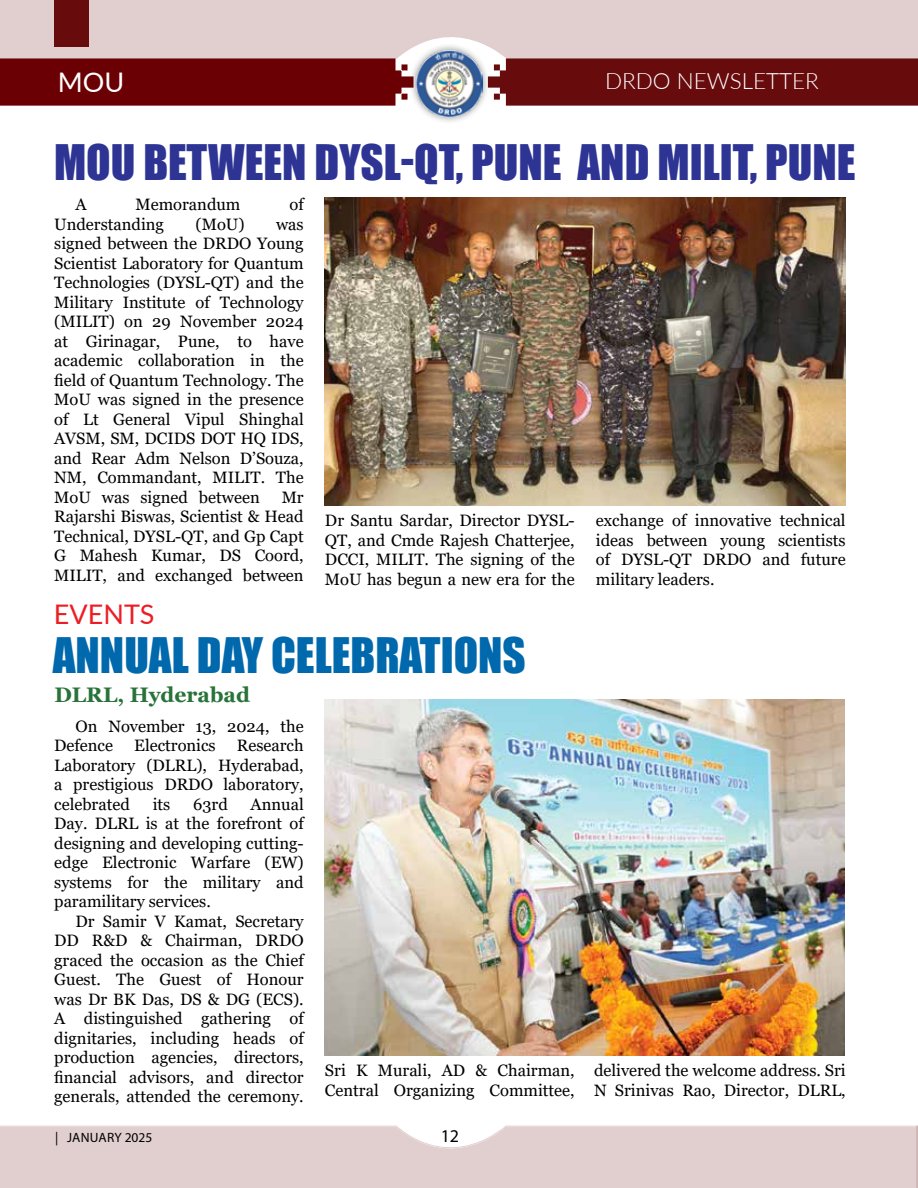
<style>
.page{position:relative;width:918px;height:1188px;background:#fff}
.page>*{position:absolute;margin:0;border:0;box-sizing:border-box;transform-origin:0 0}
.t1{font:45px "Impact";color:#2d3494}
.t2{font:45px "Impact";color:#0068ac}
.t3{font:27px "Lato";color:#ed1d24}
.t4{font:27px "Lato";color:#fff}
.t5{font:300 22.5px "Lato";color:#fff}
.t6{font:700 21px "Georgia";color:#297239}
.t7{font:18px "Myriad Pro";color:#000}
.t8{font:16.5px/19.5px "Georgia";color:#000;text-align:justify}
.t9{font:13.5px "Myriad Pro";letter-spacing:.01em;color:#000}
</style>
<div class="page">
<div style="left:0;top:59px;width:409px;height:47px;background:#6b0004"></div>
<div style="left:491px;top:59px;width:427px;height:47px;background:#680b0d"></div>
<div style="left:0;top:0;width:918px;height:59px;background:#e1cfcf"></div>
<svg style="left:0;top:1125px;width:916px;height:2px;background:#f0e7e7"></svg>
<div style="left:0;top:1127px;width:916px;height:61px;background:#e1cfcf"></div>
<svg style="left:916px;top:1125px;width:2px;height:63px"></svg>
<div style="left:409px;top:43px;width:82px;height:82px;background:#000;opacity:.5"></div>
<img style="left:417px;top:51px;width:66px;height:66px">
<div style="left:55px;top:0;width:34px;height:46px;background:#680b0d"></div>
<img style="left:325px;top:198px;width:521px;height:308px">
<img style="left:324px;top:699px;width:521px;height:356px">
<h2 class="t4" style="left:58px;top:63px;width:68px">MOU</h2>
<h3 class="t5" style="left:605px;top:65px;width:215px">DRDO NEWSLETTER</h3>
<h1 class="t1" style="left:54px;top:128px;width:803px">MOU BETWEEN DYSL-QT, PUNE AND MILIT, PUNE</h1>
<p class="t8" style="left:75px;top:195px;width:13px">A</p>
<p class="t8" style="left:136px;top:195px;width:107px">Memorandum</p>
<p class="t8" style="left:289px;top:195px;width:16px">of</p>
<p class="t8" style="left:54px;top:215px;width:111px">Understanding</p>
<p class="t8" style="left:196px;top:215px;width:51px">(MoU)</p>
<p class="t8" style="left:54px;top:215px;width:251px;text-indent:222px">was signed between the DRDO Young Scientist Laboratory for Quantum Technologies (DYSL-QT) and the Military Institute of Technology (MILIT) on 29 November 2024 at Girinagar, Pune, to have academic collaboration in the field of Quantum Technology. The MoU was signed in the presence of Lt General Vipul Shinghal AVSM, SM, DCIDS DOT HQ IDS, and Rear Adm Nelson D’Souza, NM, Commandant, MILIT. The MoU was signed between</p>
<p class="t8" style="left:54px;top:488px;width:251px;text-indent:227px">Mr Rajarshi Biswas, Scientist &amp; Head Technical, DYSL-QT, and Gp Capt G Mahesh Kumar, DS Coord, MILIT, and exchanged between</p>
<h2 class="t3" style="left:54px;top:595px;width:102px">EVENTS</h2>
<p class="t8" style="left:325px;top:511px;width:251px">Dr Santu Sardar, Director DYSL-QT, and Cmde Rajesh Chatterjee, DCCI, MILIT. The signing of the MoU has begun a new era for the</p>
<p class="t8" style="left:596px;top:511px;width:251px">exchange of innovative technical ideas between young scientists of DYSL-QT DRDO and future military leaders.</p>
<h1 class="t2" style="left:53px;top:621px;width:475px">ANNUAL DAY CELEBRATIONS</h1>
<p class="t6" style="left:54px;top:681px;width:197px">DLRL, Hyderabad</p>
<p class="t8" style="left:54px;top:717px;width:251px;text-indent:21px">On November 13, 2024, the<br>Defence</p>
<p class="t8" style="left:54px;top:736px;width:251px;text-indent:183px">Research Laboratory (DLRL), Hyderabad, a prestigious DRDO laboratory, celebrated</p>
<p class="t8" style="left:134px;top:736px;width:83px">Electronics</p>
<p class="t8" style="left:54px;top:795px;width:251px;text-indent:196px">Annual Day. DLRL is at the forefront of designing and developing cutting&shy;edge Electronic Warfare (EW) systems for the military and paramilitary services.</p>
<p class="t8" style="left:54px;top:912px;width:251px;text-indent:21px">Dr Samir V Kamat, Secretary DD R&amp;D &amp; Chairman, DRDO graced the occasion as the Chief Guest. The Guest of Honour was Dr BK Das, DS &amp; DG (ECS).<br>A distinguished gathering of dignitaries, including heads of production agencies, directors, financial advisors, and director generals, attended the ceremony.</p>
<p class="t8" style="left:153px;top:795px;width:19px">its</p>
<p class="t8" style="left:193px;top:795px;width:36px">63rd</p>
<p class="t8" style="left:325px;top:1061px;width:251px">Sri K Murali, AD &amp; Chairman,<br>Central Organizing Committee,</p>
<p class="t8" style="left:594px;top:1061px;width:253px">delivered the welcome address. Sri<br>N Srinivas Rao, Director, DLRL,</p>
<p class="t9" style="left:55px;top:1129px;width:99px">| JANUARY 2025</p>
<p class="t7" style="left:441px;top:1125px;width:20px">12</p>
</div>
